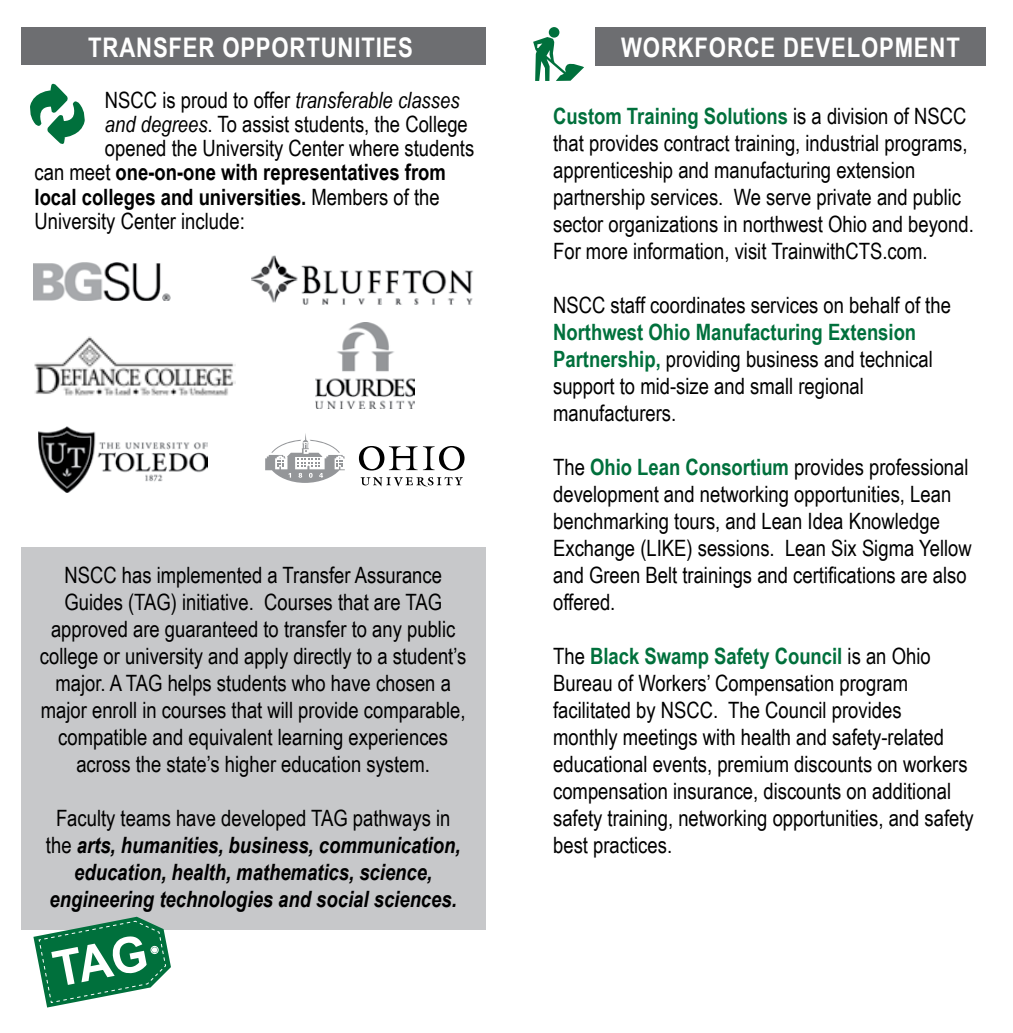
<style>
.page{position:relative;width:1013px;height:1033px;background:#fff}
.page>*{position:absolute;margin:0;border:0;box-sizing:border-box;transform-origin:0 0}
.t1{font:700 27px "Arial Narrow";letter-spacing:.03em;color:#fff}
.t2{font:22.5px/27px "Arial Narrow";color:#000}
.t3{font:italic 700 22.5px/27px "Arial Narrow";color:#000;text-align:center}
.t4{font:700 22.5px "Arial Narrow";color:#000}
.t5{font:italic 22.5px "Arial Narrow";color:#000}
.s1{font-style:normal}
.s2{font-style:italic}
.s3{font-weight:400}
.s4{font-weight:400;font-style:normal}
.s5{font-weight:700;color:#00703c}
</style>
<div class="page">
<div style="left:21px;top:547px;width:464px;height:382px;background:#c7c8ca"></div>
<div style="left:21px;top:27px;width:464px;height:37px;background:#6d6e71"></div>
<img style="left:38px;top:427px;width:170px;height:66px">
<img style="left:33px;top:262px;width:138px;height:38px">
<img style="left:34px;top:336px;width:201px;height:60px">
<img style="left:251px;top:256px;width:223px;height:49px">
<img style="left:315px;top:323px;width:99px;height:85px">
<svg style="left:30px;top:83px;width:55px;height:61px"></svg>
<svg style="left:265px;top:433px;width:80px;height:50px"></svg>
<svg style="left:360px;top:477px;width:103px;height:9px"></svg>
<svg style="left:423px;top:446px;width:41px;height:24px"></svg>
<svg style="left:359px;top:446px;width:58px;height:24px"></svg>
<div style="left:595px;top:27px;width:391px;height:39px;background:#6d6e71"></div>
<svg style="left:533px;top:37px;width:51px;height:44px"></svg>
<div style="left:549px;top:27px;width:10px;height:11px;background:#00703c;border-radius:50%"></div>
<svg style="left:33px;top:917px;width:138px;height:90px"></svg>
<p class="t1" style="left:88px;top:27px;width:326px">TRANSFER OPPORTUNITIES</p>
<p class="t1" style="left:621px;top:27px;width:340px">WORKFORCE DEVELOPMENT</p>
<p class="t5" style="left:105px;top:84px;width:356px"><span class="s1">NSCC is proud to offer</span> transferable classes</p>
<p class="t2" style="left:105px;top:110px;width:364px"><span class="s2">and degrees</span>. To assist students, the College</p>
<p class="t2" style="left:105px;top:134px;width:371px">opened the University Center where students</p>
<p class="t4" style="left:35px;top:155px;width:413px"><span class="s3">can meet</span> one-on-one with representatives from</p>
<p class="t4" style="left:35px;top:180px;width:407px">local colleges and universities. <span class="s3">Members of the</span></p>
<p class="t2" style="left:35px;top:206px;width:212px">University Center include:</p>
<p class="t2" style="left:40px;top:561px;width:428px;text-align:center">NSCC has implemented a Transfer Assurance Guides (TAG) initiative. Courses that are TAG approved are guaranteed to transfer to any public college or university and apply directly to a student’s major. A TAG helps students who have chosen a major enroll in courses that will provide comparable, compatible and equivalent learning experiences across the state’s higher education system.</p>
<p class="t3" style="left:46px;top:803px;width:416px"><span class="s4">Faculty teams have developed TAG pathways in the</span> arts, humanities, business, communication, education, health, mathematics, science, engineering technologies and social sciences.</p>
<p class="t2" style="left:553px;top:102px;width:422px"><span class="s5">Custom Training Solutions</span> is a division of NSCC that provides contract training, industrial programs, apprenticeship and manufacturing extension partnership services. We serve private and public sector organizations in northwest Ohio and beyond.<br>For more information, visit TrainwithCTS.com.</p>
<p class="t2" style="left:553px;top:291px;width:399px">NSCC staff coordinates services on behalf of the</p>
<p class="t2" style="left:553px;top:318px;width:381px"><span class="s5">Northwest Ohio Manufacturing Extension Partnership,</span> providing business and technical support to mid-size and small regional manufacturers.</p>
<p class="t2" style="left:553px;top:453px;width:420px">The <span class="s5">Ohio Lean Consortium</span> provides professional development and networking opportunities, Lean benchmarking tours, and Lean Idea Knowledge Exchange (LIKE) sessions. Lean Six Sigma Yellow and Green Belt trainings and certifications are also offered.</p>
<p class="t2" style="left:553px;top:642px;width:422px">The <span class="s5">Black Swamp Safety Council</span> is an Ohio Bureau of Workers’ Compensation program facilitated by NSCC. The Council provides<br>monthly meetings with health and safety-related educational events, premium discounts on workers compensation insurance, discounts on additional safety training, networking opportunities, and safety best practices.</p>
</div>
